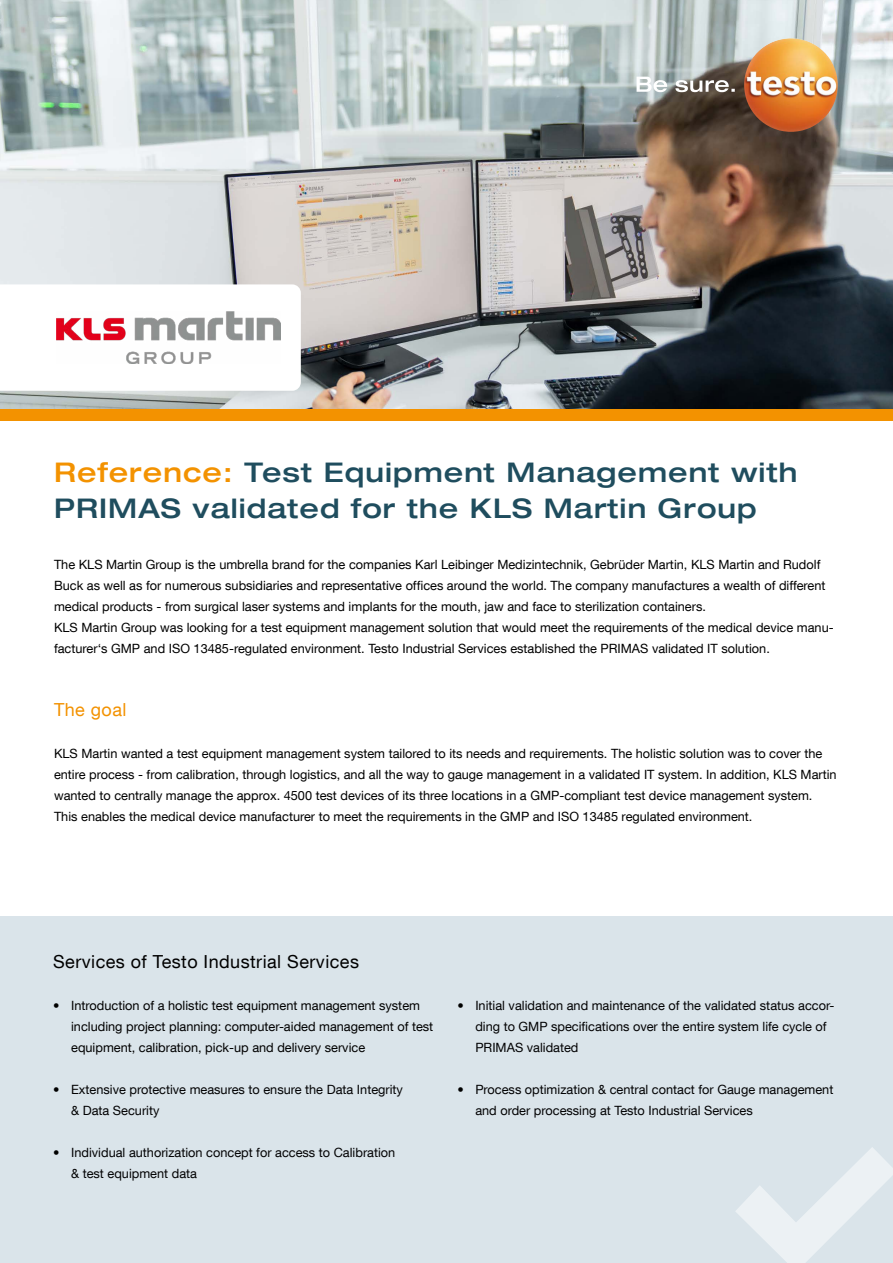
<style>
.page{position:relative;width:893px;height:1263px;background:#fff}
.page>*{position:absolute;margin:0;border:0;box-sizing:border-box;transform-origin:0 0}
.t1{font:500 expanded 27px/36px "Helvetica Neue LT Com";letter-spacing:.04em;color:#1f4d5e}
.t2{font:18px "Helvetica Neue LT Com";letter-spacing:.025em;color:#000}
.t3{font:18px "Helvetica Neue LT Com";letter-spacing:.025em;color:#f39200}
.t4{font:12.75px/21px "Helvetica Neue LT Com";color:#000}
.t5{font:12.75px/21px "Helvetica Neue LT Com";color:#020203}
.s1{color:#f39200}
.s2{color:#000}
</style>
<div class="page">
<img style="left:0;top:0;width:893px;height:409px">
<svg style="left:637px;top:77px;width:98px;height:15px"></svg>
<img style="left:744px;top:38px;width:94px;height:94px;border-radius:47px">
<svg style="left:0;top:284px;width:301px;height:107px"></svg>
<img style="left:56px;top:311px;width:225px;height:53px">
<div style="left:0;top:916px;width:893px;height:347px;background:#dae4ea"></div>
<svg style="left:736px;top:1147px;width:157px;height:116px"></svg>
<div style="left:0;top:409px;width:893px;height:12px;background:#f39200"></div>
<h1 class="t1" style="left:54px;top:453px;width:745px"><span class="s1">Reference:</span> Test Equipment Management with<br>PRIMAS validated for the KLS Martin Group</h1>
<p class="t4" style="left:54px;top:553px;width:781px">The KLS Martin Group is the umbrella brand for the companies Karl Leibinger Medizintechnik, Gebrüder Martin, KLS Martin and Rudolf Buck as well as for numerous subsidiaries and representative offices around the world. The company manufactures a wealth of different medical products - from surgical laser systems and implants for the mouth, jaw and face to sterilization containers.<br>KLS Martin Group was looking for a test equipment management solution that would meet the requirements of the medical device manu&shy;facturer‘s GMP and ISO 13485-regulated environment. Testo Industrial Services established the PRIMAS validated IT solution.</p>
<h2 class="t3" style="left:54px;top:698px;width:74px">The goal</h2>
<p class="t4" style="left:54px;top:742px;width:784px">KLS Martin wanted a test equipment management system tailored to its needs and requirements. The holistic solution was to cover the entire process - from calibration, through logistics, and all the way to gauge management in a validated IT system. In addition, KLS Martin wanted to centrally manage the approx. 4500 test devices of its three locations in a GMP-compliant test device management system.<br>This enables the medical device manufacturer to meet the requirements in the GMP and ISO 13485 regulated environment.</p>
<h2 class="t2" style="left:53px;top:950px;width:307px">Services of Testo Industrial Services</h2>
<p class="t4" style="left:71px;top:994px;width:364px;text-indent:-18px">• Introduction of a holistic test equipment management system including project planning: computer-aided management of test equipment, calibration, pick-up and delivery service</p>
<p class="t5" style="left:71px;top:1078px;width:333px;text-indent:-18px"><span class="s2">•</span> Extensive protective measures to ensure the Data Integrity &amp; Data Security</p>
<p class="t5" style="left:71px;top:1141px;width:326px;text-indent:-18px"><span class="s2">•</span> Individual authorization concept for access to Calibration &amp; test equipment data</p>
<p class="t5" style="left:475px;top:994px;width:361px;text-indent:-18px"><span class="s2">•</span> Initial validation and maintenance of the validated status accor&shy;ding to GMP specifications over the entire system life cycle of<br>PRIMAS validated</p>
<p class="t5" style="left:475px;top:1078px;width:360px;text-indent:-18px"><span class="s2">•</span> Process optimization &amp; central contact for Gauge management and order processing at Testo Industrial Services</p>
</div>
